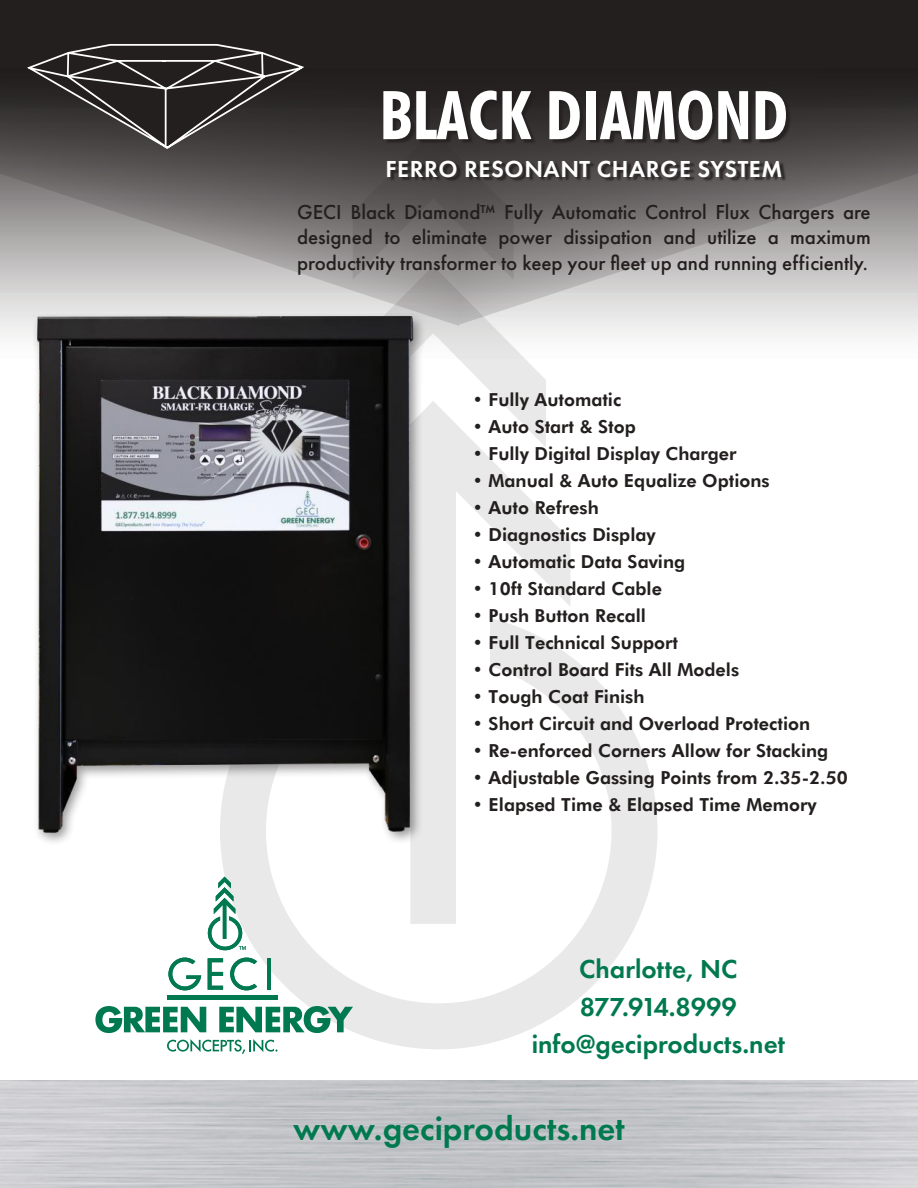
<style>
.page{position:relative;width:918px;height:1188px;background:#fff}
.page>*{position:absolute;margin:0;border:0;box-sizing:border-box;transform-origin:0 0}
.t1{font:700 condensed 67.35px "Futura BT";color:#fff}
.t2{font:600 34.5px "Futura PT";color:#00794f}
.t3{font:600 27px/37.5px "Futura PT";color:#00794f;text-align:center}
.t4{font:600 24px "Futura PT";letter-spacing:.025em;color:#fff}
.t5{font:500 21px/25.5px "Futura PT";color:#241f1f;text-align:justify}
.t6{font:800 18px "Futura BT";color:#241f1f}
</style>
<div class="page">
<svg style="left:0;top:107px;width:385px;height:219px;background:#908d8d"></svg>
<svg style="left:546px;top:107px;width:372px;height:218px;background:#9d9b9b"></svg>
<div style="left:0;top:0;width:918px;height:107px;background:#241f1f"></div>
<svg style="left:426px;top:448px;width:144px;height:170px;fill:#e9e9e9"></svg>
<svg style="left:320px;top:131px;width:226px;height:317px"></svg>
<svg style="left:220px;top:618px;width:438px;height:431px"></svg>
<img style="left:27px;top:306px;width:396px;height:538px">
<svg style="left:95px;top:1006px;width:111px;height:27px"></svg>
<svg style="left:219px;top:1006px;width:134px;height:27px"></svg>
<svg style="left:208px;top:877px;width:38px;height:73px"></svg>
<svg style="left:168px;top:958px;width:33px;height:32px"></svg>
<svg style="left:208px;top:958px;width:15px;height:32px"></svg>
<svg style="left:230px;top:958px;width:27px;height:32px"></svg>
<hr style="left:267px;top:958px;width:4px;height:32px;background:#007950">
<hr style="left:167px;top:996px;width:110px;height:4px;background:#007950">
<svg style="left:167px;top:1039px;width:111px;height:15px"></svg>
<div style="left:385px;top:92px;width:406px;height:90px;background:#241f1f;opacity:.85"></div>
<svg style="left:27px;top:44px;width:277px;height:105px"></svg>
<h1 class="t1" style="left:380px;top:74px;width:410px">BLACK DIAMOND</h1>
<h3 class="t4" style="left:385px;top:154px;width:398px">FERRO RESONANT CHARGE SYSTEM</h3>
<p class="t5" style="left:297px;top:199px;width:575px">GECI Black Diamond™ Fully Automatic Control Flux Chargers are designed to eliminate power dissipation and utilize a maximum productivity transformer to keep your fleet up and running efficiently.</p>
<p class="t6" style="left:472px;top:389px;width:150px">• Fully Automatic</p>
<p class="t6" style="left:472px;top:416px;width:165px">• Auto Start &amp; Stop</p>
<p class="t6" style="left:472px;top:443px;width:266px">• Fully Digital Display Charger</p>
<p class="t6" style="left:472px;top:470px;width:299px">• Manual &amp; Auto Equalize Options</p>
<p class="t6" style="left:472px;top:497px;width:128px">• Auto Refresh</p>
<p class="t6" style="left:472px;top:524px;width:185px">• Diagnostics Display</p>
<p class="t6" style="left:472px;top:551px;width:214px">• Automatic Data Saving</p>
<p class="t6" style="left:472px;top:578px;width:191px">• 10ft Standard Cable</p>
<p class="t6" style="left:472px;top:605px;width:175px">• Push Button Recall</p>
<p class="t6" style="left:472px;top:632px;width:207px">• Full Technical Support</p>
<p class="t6" style="left:472px;top:659px;width:268px">• Control Board Fits All Models</p>
<p class="t6" style="left:472px;top:686px;width:174px">• Tough Coat Finish</p>
<p class="t6" style="left:472px;top:713px;width:339px">• Short Circuit and Overload Protection</p>
<p class="t6" style="left:472px;top:740px;width:357px">• Re-enforced Corners Allow for Stacking</p>
<p class="t6" style="left:472px;top:767px;width:377px">• Adjustable Gassing Points from 2.35-2.50</p>
<p class="t6" style="left:472px;top:794px;width:346px">• Elapsed Time &amp; Elapsed Time Memory</p>
<h3 class="t3" style="left:532px;top:950px;width:255px">Charlotte, NC<br>877.914.8999 info@geciproducts.net</h3>
<h2 class="t2" style="left:293px;top:1107px;width:333px">www.geciproducts.net</h2>
</div>
